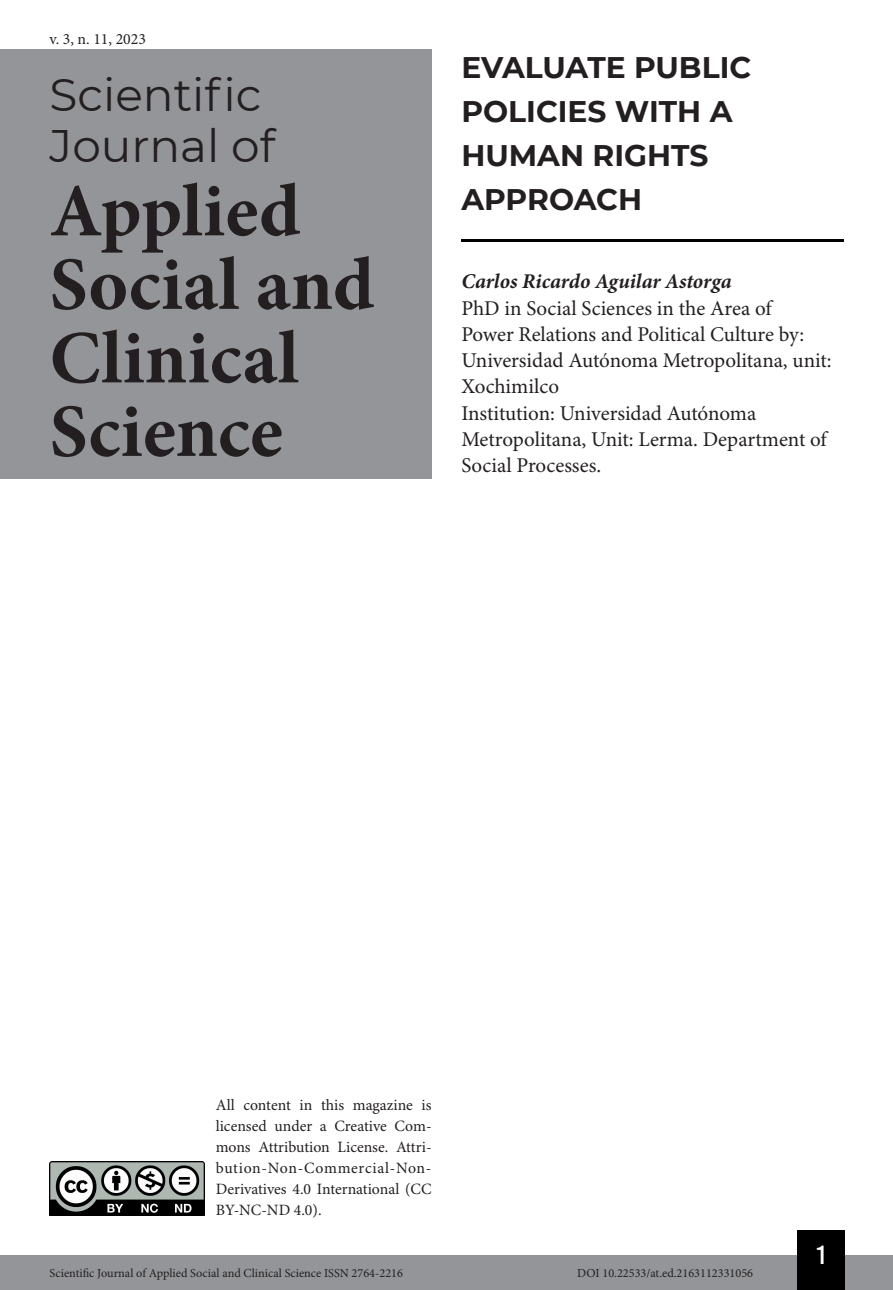
<style>
.page{position:relative;width:893px;height:1290px;background:#fff}
.page>*{position:absolute;margin:0;border:0;box-sizing:border-box;transform-origin:0 0}
.t1{font:700 75.25px/73.5px "Minion Pro";color:#231f20}
.t2{font:45.5px/50.8px "Montserrat";color:#231f20}
.t3{font:700 29.75px/43.8px "Montserrat";color:#231f20}
.t4{font:26.25px "Bebas Kai";color:#fff}
.t5{font:21px/26.2px "Minion Pro";color:#231f20}
.t6{font:italic 700 21px "Minion Pro";color:#231f20}
.t7{font:15.75px/21px "Minion Pro";color:#231f20;text-align:justify}
.t8{font:12.25px "Minion Pro";color:#231f20}
</style>
<div class="page">
<div style="left:0;top:1255px;width:893px;height:35px;background:#939598"></div>
<div style="left:797px;top:1230px;width:48px;height:60px;background:#000"></div>
<img style="left:50px;top:1161px;width:154px;height:54px">
<div style="left:0;top:50px;width:432px;height:429px;background:#939598"></div>
<hr style="left:461px;top:239px;width:382px;height:3px;background:#000">
<p class="t7" style="left:50px;top:29px;width:98px">v. 3, n. 11, 2023</p>
<h2 class="t2" style="left:50px;top:68px;width:227px">Scientific<br>Journal of</h2>
<h1 class="t1" style="left:50px;top:174px;width:326px">Applied<br>Social and<br>Clinical<br>Science</h1>
<h3 class="t3" style="left:461px;top:44px;width:291px">EVALUATE PUBLIC<br>POLICIES WITH A<br>HUMAN RIGHTS<br>APPROACH</h3>
<p class="t6" style="left:461px;top:267px;width:272px">Carlos Ricardo Aguilar Astorga</p>
<p class="t5" style="left:461px;top:296px;width:372px">PhD in Social Sciences in the Area of<br>Power Relations and Political Culture by:<br>Universidad Autónoma Metropolitana, unit:<br>Xochimilco<br>Institution: Universidad Autónoma Metropolitana, Unit: Lerma. Department of Social Processes.</p>
<p class="t7" style="left:216px;top:1095px;width:217px">All content in this magazine is licensed under a Creative Com&shy;mons Attribution License. Attri&shy;bution-Non-Commercial-Non-Derivatives 4.0 International (CC BY-NC-ND 4.0).</p>
<p class="t4" style="left:817px;top:1241px;width:10px">1</p>
<p class="t8" style="left:50px;top:1266px;width:355px">Scientific Journal of Applied Social and Clinical Science ISSN 2764-2216</p>
<p class="t8" style="left:577px;top:1266px;width:177px">DOI 10.22533/at.ed.2163112331056</p>
</div>
